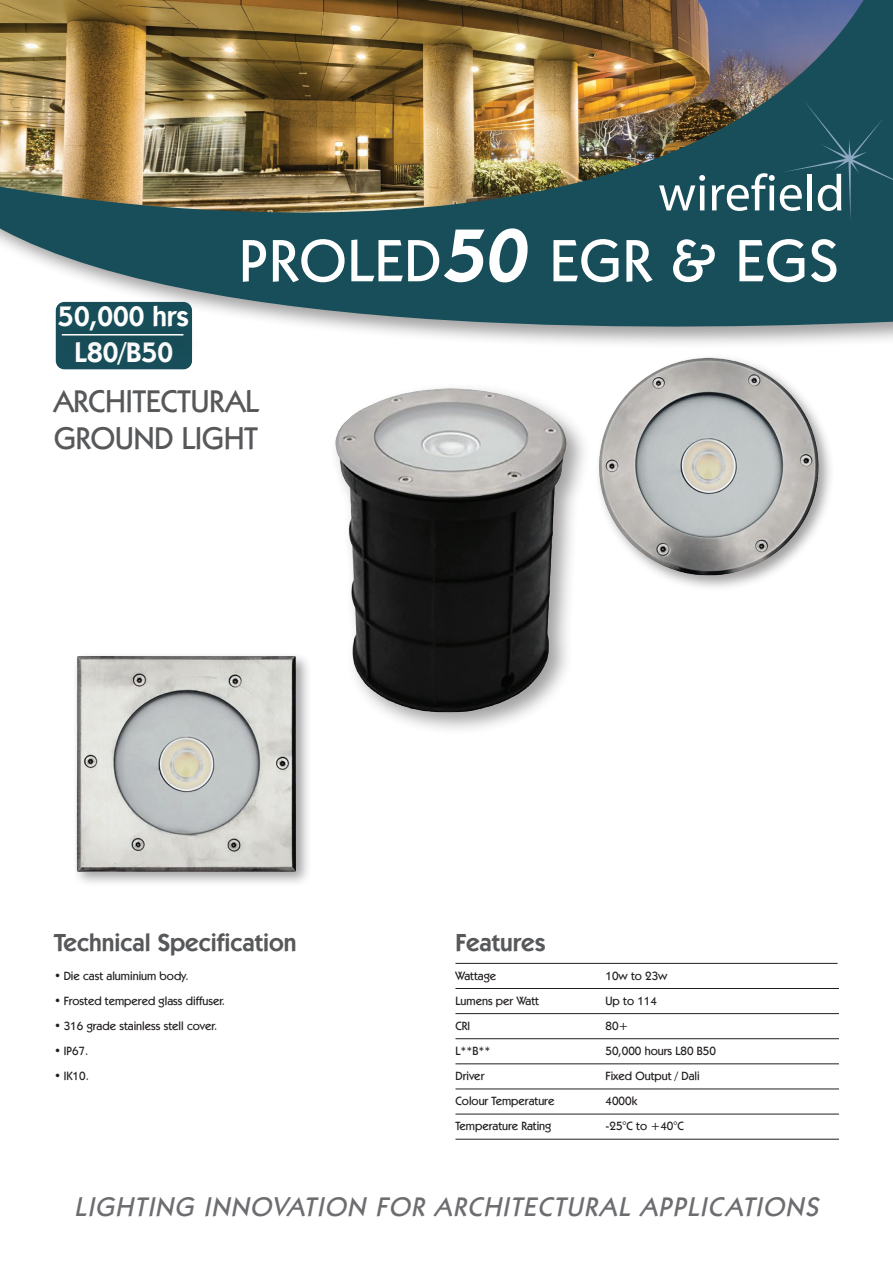
<style>
.page{position:relative;width:893px;height:1263px;background:#fff}
.page>*{position:absolute;margin:0;border:0;box-sizing:border-box;transform-origin:0 0}
.NEW_TITLE_2018{font:500 60px "Kabel IT Cby BT";letter-spacing:.03em;color:#fff}
.New_Sub_Title_2018{font:500 31.5px/37.8px "Kabel IT Cby BT";color:#57585a}
.New_hours_block_2018{font:600 28.35px "Kabel IT Cby BT";color:#fff}
.t1{font:italic 500 27px "Kabel IT Cby BT";letter-spacing:.04em;color:#6c6d70}
.New_Text_and_Table_H{font:600 24.75px "Kabel IT Cby BT";color:#57585a}
.New_Bullits_and_text{font:500 12px "Kabel IT Cby BT";color:#231f20}
.s1{font-weight:600;font-size:75px}
</style>
<div class="page">
<img style="left:0;top:0;width:893px;height:345px">
<svg style="left:659px;top:175px;width:46px;height:35px"></svg>
<svg style="left:712px;top:100px;width:181px;height:121px;background:#2d5c65"></svg>
<div style="left:56px;top:302px;width:136px;height:67px;background:#174e59;border-radius:9px"></div>
<div style="left:58px;top:328px;width:146px;height:30px;background:#231f20;opacity:.43"></div>
<hr style="left:62px;top:334px;width:121px;height:1px;background:#fff">
<hr style="left:455px;top:988px;width:384px;height:1px;background:#231f20">
<hr style="left:455px;top:963px;width:383px;height:1px;background:#231f20">
<hr style="left:455px;top:1013px;width:384px;height:1px;background:#231f20">
<hr style="left:455px;top:1038px;width:384px;height:1px;background:#231f20">
<hr style="left:455px;top:1063px;width:384px;height:1px;background:#231f20">
<hr style="left:455px;top:1089px;width:384px;height:1px;background:#231f20">
<hr style="left:455px;top:1139px;width:384px;height:1px;background:#231f20">
<hr style="left:455px;top:1114px;width:384px;height:1px;background:#231f20">
<img style="left:335px;top:388px;width:234px;height:340px">
<img style="left:569px;top:357px;width:262px;height:228px">
<div style="left:72px;top:652px;width:241px;height:236px;background:#f9f9f9"></div>
<img style="left:76px;top:656px;width:231px;height:225px">
<p class="NEW_TITLE_2018" style="left:239px;top:223px;width:601px">PROLED<span class="s1">50</span> EGR &amp; EGS</p>
<p class="New_hours_block_2018" style="left:58px;top:299px;width:132px">50,000 hrs</p>
<p class="New_hours_block_2018" style="left:74px;top:334px;width:100px">L80/B50</p>
<p class="New_Sub_Title_2018" style="left:54px;top:381px;width:206px">ARCHITECTURAL<br>GROUND LIGHT</p>
<p class="New_Text_and_Table_H" style="left:54px;top:927px;width:244px">Technical Specification</p>
<p class="New_Bullits_and_text" style="left:54px;top:968px;width:136px">• Die cast aluminium body.</p>
<p class="New_Bullits_and_text" style="left:54px;top:993px;width:173px">• Frosted tempered glass diffuser.</p>
<p class="New_Bullits_and_text" style="left:54px;top:1018px;width:165px">• 316 grade stainless stell cover.</p>
<p class="New_Bullits_and_text" style="left:54px;top:1043px;width:36px">• IP67.</p>
<p class="New_Bullits_and_text" style="left:54px;top:1068px;width:36px">• IK10.</p>
<p class="New_Text_and_Table_H" style="left:455px;top:927px;width:92px">Features</p>
<p class="New_Bullits_and_text" style="left:455px;top:968px;width:42px">Wattage</p>
<p class="New_Bullits_and_text" style="left:605px;top:968px;width:63px">10w to 23w</p>
<p class="New_Bullits_and_text" style="left:455px;top:993px;width:85px">Lumens per Watt</p>
<p class="New_Bullits_and_text" style="left:605px;top:993px;width:53px">Up to 114</p>
<p class="New_Bullits_and_text" style="left:455px;top:1018px;width:16px">CRI</p>
<p class="New_Bullits_and_text" style="left:605px;top:1018px;width:25px">80+</p>
<p class="New_Bullits_and_text" style="left:455px;top:1043px;width:37px">L**B**</p>
<p class="New_Bullits_and_text" style="left:605px;top:1043px;width:112px">50,000 hours L80 B50</p>
<p class="New_Bullits_and_text" style="left:455px;top:1068px;width:30px">Driver</p>
<p class="New_Bullits_and_text" style="left:605px;top:1068px;width:96px">Fixed Output / Dali</p>
<p class="New_Bullits_and_text" style="left:455px;top:1093px;width:100px">Colour Temperature</p>
<p class="New_Bullits_and_text" style="left:605px;top:1093px;width:33px">4000k</p>
<p class="New_Bullits_and_text" style="left:455px;top:1118px;width:97px">Temperature Rating</p>
<p class="New_Bullits_and_text" style="left:605px;top:1118px;width:80px">-25°C to +40°C</p>
<h3 class="t1" style="left:75px;top:1190px;width:751px">LIGHTING INNOVATION FOR ARCHITECTURAL APPLICATIONS</h3>
</div>
